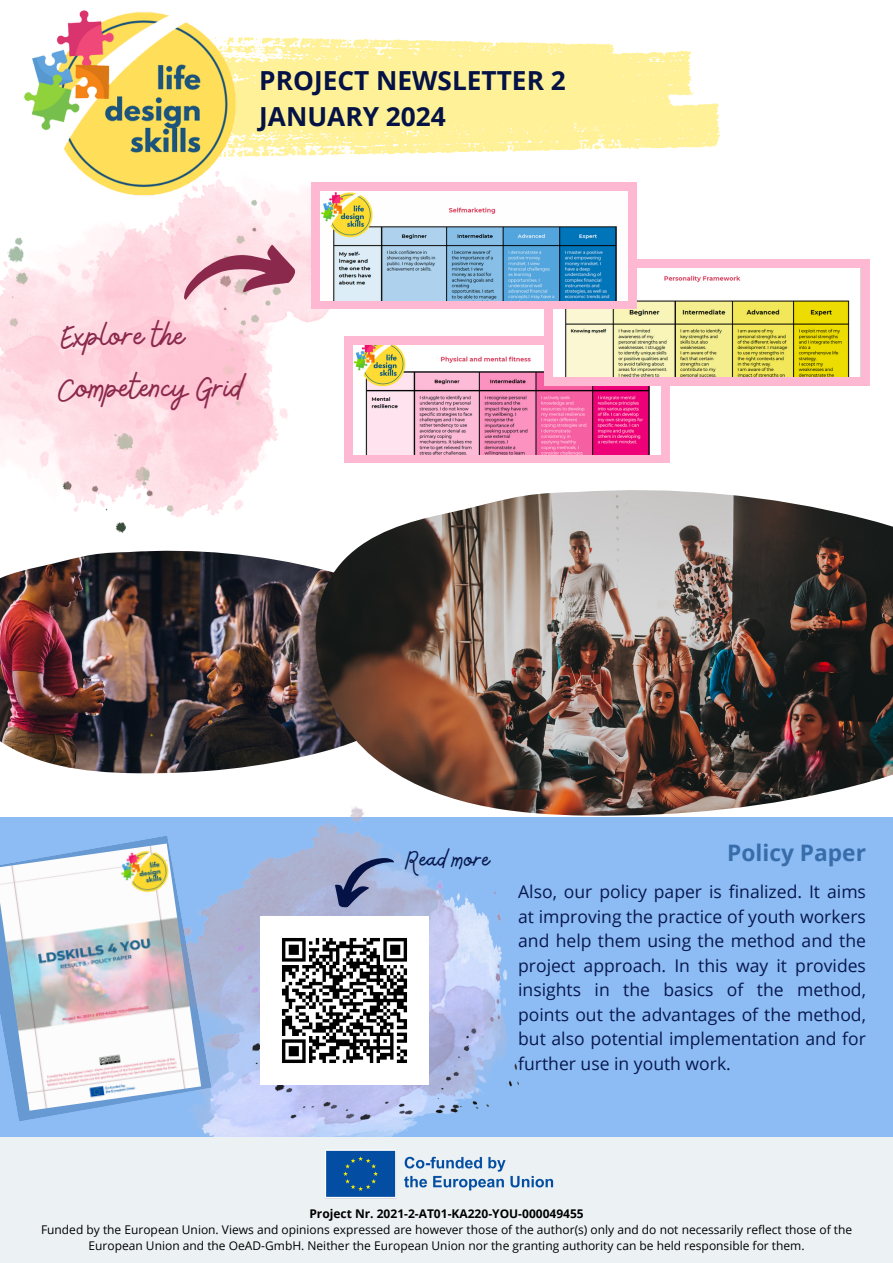
<style>
.page{position:relative;width:893px;height:1263px;background:#fff}
.page>*{position:absolute;margin:0;border:0;box-sizing:border-box;transform-origin:0 0}
.t1{font:37.5px/52.3px "Bellaboo";color:#8b294d}
.t2{font:27.75px "Bellaboo";color:#08184e}
.t3{font:700 26.25px/36.6px "Open Sans";color:#041246}
.t4{font:700 22.73px "Open Sans";color:#386dab}
.t5{font:17.55px/24.5px "Open Sans";color:#08184e;text-align:justify}
.t6{font:12px/16.4px "Open Sans";color:#000;text-align:center}
.t7{font:700 12px "Open Sans";color:#000}
</style>
<div class="page">
<svg style="left:247px;top:37px;width:474px;height:120px;fill:#fff197"></svg>
<img style="left:24px;top:10px;width:223px;height:160px">
<div style="left:0;top:817px;width:893px;height:320px;background:#8dbcf4"></div>
<img style="left:198px;top:817px;width:320px;height:320px">
<div style="left:0;top:1137px;width:893px;height:126px;background:#ecf2f4"></div>
<img style="left:326px;top:1150px;width:228px;height:49px">
<img style="left:260px;top:916px;width:168px;height:168px">
<svg style="left:327px;top:845px;width:70px;height:66px"></svg>
<img style="left:0;top:550px;width:315px;height:224px">
<svg style="left:17px;top:835px;width:195px;height:286px"></svg>
<img style="left:0;top:843px;width:201px;height:268px">
<div style="left:344px;top:336px;width:325px;height:127px;background:#ffb8d2"></div>
<img style="left:364px;top:345px;width:296px;height:109px">
<div style="left:544px;top:259px;width:325px;height:127px;background:#ffb8d2"></div>
<img style="left:553px;top:268px;width:307px;height:109px">
<img style="left:0;top:170px;width:364px;height:363px">
<div style="left:311px;top:183px;width:325px;height:126px;background:#ffb8d2"></div>
<img style="left:321px;top:192px;width:306px;height:108px">
<svg style="left:177px;top:241px;width:121px;height:64px"></svg>
<img style="left:315px;top:486px;width:578px;height:331px">
<p class="t3" style="left:259px;top:61px;width:308px">PROJECT NEWSLETTER 2<br>JANUARY 2024</p>
<p class="t1" style="left:59px;top:309px;width:185px">Explore the<br>Competency Grid</p>
<h3 class="t2" style="left:406px;top:842px;width:85px">Read more</h3>
<p class="t4" style="left:727px;top:836px;width:140px">Policy Paper</p>
<p class="t5" style="left:518px;top:879px;width:349px">Also, our policy paper is finalized. It aims at improving the practice of youth workers and help them using the method and the project approach. In this way it provides insights in the basics of the method, points out the advantages of the method, but also potential implementation and for further use in youth work.</p>
<p class="t7" style="left:309px;top:1205px;width:276px">Project Nr. 2021-2-AT01-KA220-YOU-000049455</p>
<p class="t6" style="left:41px;top:1221px;width:812px">Funded by the European Union. Views and opinions expressed are however those of the author(s) only and do not necessarily reflect those of the<br>European Union and the OeAD-GmbH. Neither the European Union nor the granting authority can be held responsible for them.</p>
</div>
